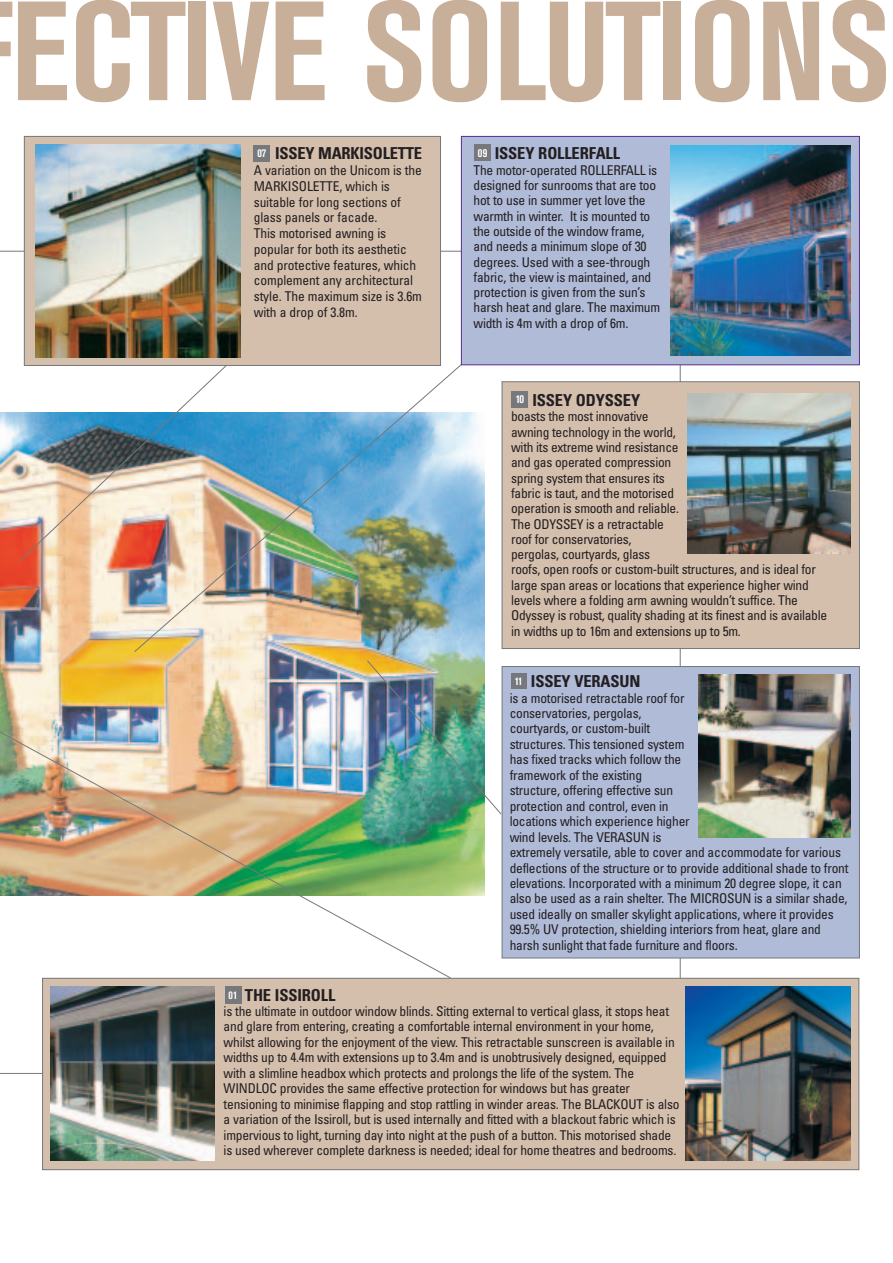
<style>
.page{position:relative;width:893px;height:1263px;background:#fff}
.page>*{position:absolute;margin:0;border:0;box-sizing:border-box;transform-origin:0 0}
.t1{font:700 condensed 139.5px "Akzidenz Grotesk BE";letter-spacing:-.01em;color:#c8af99}
.t2{font:700 condensed 16.5px "Univers";letter-spacing:-.01em;color:#231f20}
.t3{font:condensed 13.5px/15.5px "Univers";letter-spacing:-.02em;color:#231f20}
.t4{font:700 condensed 11.7px "Akzidenz Grotesk BE";color:#fff}
.t5{font:700 condensed 11.4px "Akzidenz Grotesk BE";color:#fff}
.t6{font:700 condensed 11.25px "Akzidenz Grotesk BE";color:#fff}
</style>
<div class="page">
<img style="left:1px;top:413px;width:484px;height:483px">
<img style="left:18px;top:360px;width:115px;height:202px">
<div style="left:24px;top:136px;width:416px;height:229px;background:#d4bfad"></div>
<div style="left:24px;top:136px;width:417px;height:230px;border:1px solid #76787b"></div>
<img style="left:36px;top:145px;width:204px;height:212px">
<div style="left:254px;top:145px;width:16px;height:16px;background:#76787b"></div>
<img style="left:133px;top:364px;width:329px;height:289px">
<div style="left:461px;top:136px;width:398px;height:229px;background:#b0bbd8"></div>
<div style="left:461px;top:136px;width:398px;height:229px;border:1px solid #5d2d91"></div>
<img style="left:670px;top:146px;width:180px;height:209px">
<div style="left:474px;top:145px;width:17px;height:16px;background:#76787b"></div>
<img style="left:366px;top:660px;width:136px;height:155px">
<div style="left:502px;top:667px;width:357px;height:291px;background:#b0bbd8"></div>
<div style="left:502px;top:666px;width:357px;height:292px;border:1px solid #76787b"></div>
<img style="left:698px;top:674px;width:152px;height:164px">
<div style="left:511px;top:673px;width:15px;height:16px;background:#76787b"></div>
<img style="left:1px;top:692px;width:450px;height:286px">
<div style="left:43px;top:978px;width:815px;height:192px;background:#d4bfad"></div>
<div style="left:42px;top:978px;width:817px;height:192px;border:1px solid #76787b"></div>
<img style="left:51px;top:987px;width:163px;height:174px">
<img style="left:685px;top:987px;width:165px;height:174px">
<div style="left:224px;top:987px;width:17px;height:17px;background:#76787b"></div>
<div style="left:502px;top:382px;width:357px;height:267px;background:#d4bfad"></div>
<div style="left:502px;top:381px;width:357px;height:268px;border:1px solid #76787b"></div>
<div style="left:511px;top:391px;width:17px;height:17px;background:#76787b"></div>
<img style="left:687px;top:394px;width:163px;height:160px">
<h1 class="t1" style="left:11px;top:2px;width:881px">ECTIVE SOLUTIONS</h1>
<p class="t2" style="left:275px;top:147px;width:148px">ISSEY MARKISOLETTE</p>
<p class="t3" style="left:254px;top:164px;width:170px">A variation on the Unicom is the<br>MARKISOLETTE, which is suitable for long sections of glass panels or facade.<br>This motorised awning is popular for both its aesthetic and protective features, which complement any architectural style. The maximum size is 3.6m with a drop of 3.8m.</p>
<p class="t5" style="left:257px;top:149px;width:10px">07</p>
<p class="t2" style="left:495px;top:147px;width:127px">ISSEY ROLLERFALL</p>
<p class="t3" style="left:473px;top:163px;width:188px">The motor-operated ROLLERFALL is designed for sunrooms that are too hot to use in summer yet love the warmth in winter. It is mounted to the outside of the window frame, and needs a minimum slope of 30 degrees. Used with a see-through fabric, the view is maintained, and protection is given from the sun’s harsh heat and glare. The maximum width is 4m with a drop of 6m.</p>
<p class="t4" style="left:478px;top:148px;width:11px">09</p>
<p class="t2" style="left:532px;top:394px;width:109px">ISSEY ODYSSEY</p>
<p class="t3" style="left:511px;top:410px;width:317px">boasts the most innovative<br>awning technology in the world,<br>with its extreme wind resistance<br>and gas operated compression<br>spring system that ensures its<br>fabric is taut, and the motorised<br>operation is smooth and reliable.<br>The ODYSSEY is a retractable<br>roof for conservatories,<br>pergolas, courtyards, glass<br>roofs, open roofs or custom-built structures, and is ideal for large span areas or locations that experience higher wind levels where a folding arm awning wouldn’t suffice. The Odyssey is robust, quality shading at its finest and is available in widths up to 16m and extensions up to 5m.</p>
<p class="t4" style="left:515px;top:395px;width:10px">10</p>
<p class="t2" style="left:531px;top:675px;width:111px">ISSEY VERASUN</p>
<p class="t3" style="left:509px;top:691px;width:340px">is a motorised retractable roof for<br>conservatories, pergolas,<br>courtyards, or custom-built<br>structures. This tensioned system<br>has fixed tracks which follow the<br>framework of the existing<br>structure, offering effective sun<br>protection and control, even in<br>locations which experience higher<br>wind levels. The VERASUN is<br>extremely versatile, able to cover and accommodate for various deflections of the structure or to provide additional shade to front elevations. Incorporated with a minimum 20 degree slope, it can also be used as a rain shelter. The MICROSUN is a similar shade, used ideally on smaller skylight applications, where it provides 99.5% UV protection, shielding interiors from heat, glare and harsh sunlight that fade furniture and floors.</p>
<p class="t6" style="left:515px;top:677px;width:9px">11</p>
<p class="t2" style="left:245px;top:989px;width:92px">THE ISSIROLL</p>
<p class="t3" style="left:224px;top:1005px;width:457px">is the ultimate in outdoor window blinds. Sitting external to vertical glass, it stops heat and glare from entering, creating a comfortable internal environment in your home, whilst allowing for the enjoyment of the view. This retractable sunscreen is available in widths up to 4.4m with extensions up to 3.4m and is unobtrusively designed, equipped with a slimline headbox which protects and prolongs the life of the system. The WINDLOC provides the same effective protection for windows but has greater tensioning to minimise flapping and stop rattling in winder areas. The BLACKOUT is also a variation of the Issiroll, but is used internally and fitted with a blackout fabric which is impervious to light, turning day into night at the push of a button. This motorised shade is used wherever complete darkness is needed; ideal for home theatres and bedrooms.</p>
<p class="t6" style="left:228px;top:991px;width:11px">01</p>
</div>
